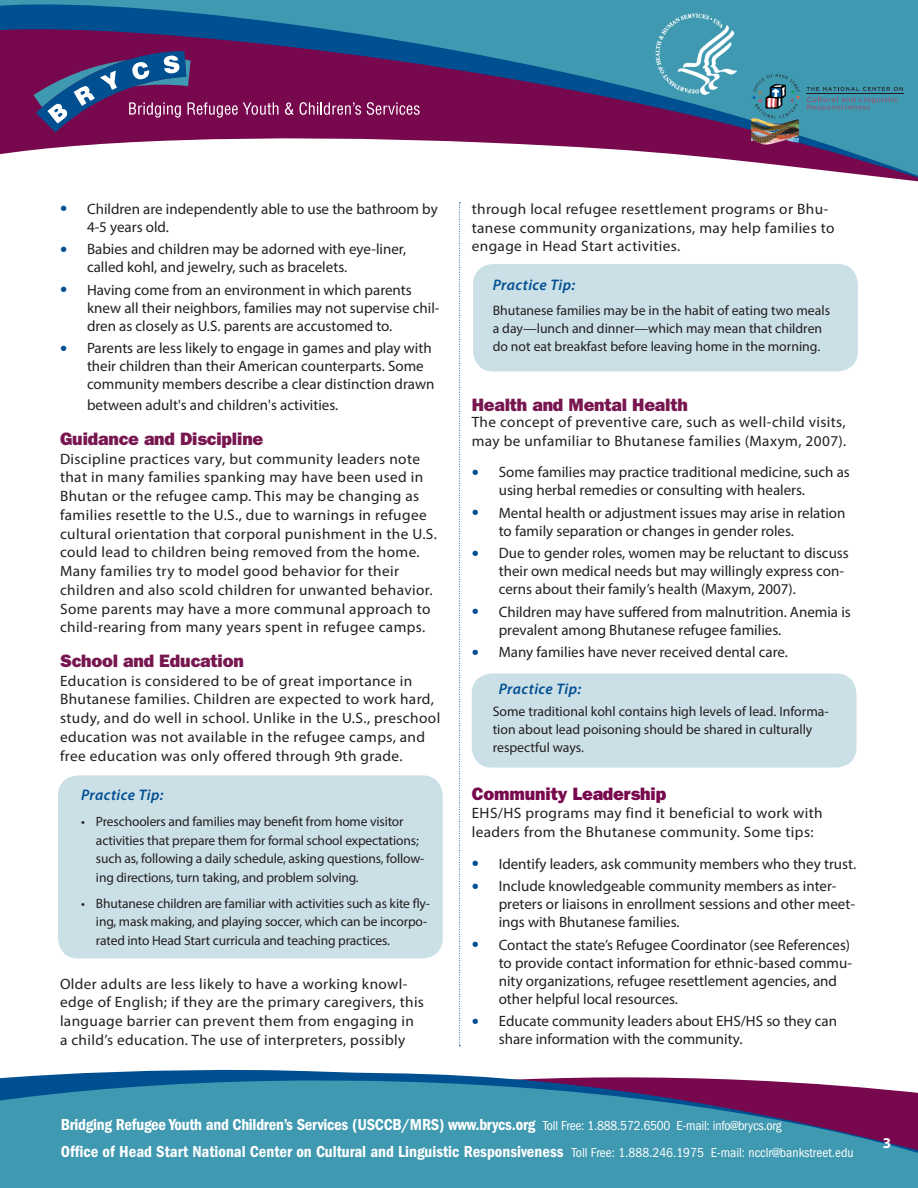
<style>
.page{position:relative;width:918px;height:1188px;background:#fff}
.page>*{position:absolute;margin:0;border:0;box-sizing:border-box;transform-origin:0 0}
.t1{font:25.5px/40.5px "Myriad Pro";color:#004f91;text-align:justify}
.t2{font:18px "ITC Franklin Gothic Std Hvy";letter-spacing:-.01em;color:#78174f}
.t3{font:500 18px "ITC Franklin Gothic Std";color:#fff}
.t4{font:18px "Myriad Pro";color:#fff}
.t5{font:18px "ITC Franklin Gothic Std Hvy";letter-spacing:-.01em;color:#78084d}
.t6{font:16.5px "ITC Franklin Gothic Std Dm Cd";color:#fff}
.t7{font:italic 600 15.3px "Myriad Pro";letter-spacing:.03em;color:#004f91}
.t8{font:15px/18px "Myriad Pro";color:#231f20}
.t9{font:15px/18.8px "Myriad Pro";letter-spacing:.025em;color:#231f20}
.t10{font:700 15px "Myriad Pro";color:#fff}
.t11{font:13.8px/17.7px "Myriad Pro";color:#231f20}
.t12{font:13.5px/18.8px "Myriad Pro";letter-spacing:-.01em;color:#231f20}
.s1{font-family:"ITC Franklin Gothic Std";font-stretch:condensed;font-size:13.5px}
</style>
<div class="page">
<svg style="left:0;top:1069px;width:743px;height:11px"></svg>
<svg style="left:0;top:1080px;width:918px;height:108px;background:#4487a4"></svg>
<svg style="left:0;top:0;width:918px;height:19px;background:#358eab"></svg>
<svg style="left:0;top:19px;width:918px;height:163px"></svg>
<svg style="left:459px;top:202px;width:1px;height:845px"></svg>
<svg style="left:33px;top:51px;width:245px;height:81px;background:#6a2d6a"></svg>
<svg style="left:285px;top:102px;width:76px;height:13px"></svg>
<svg style="left:367px;top:102px;width:53px;height:13px"></svg>
<svg style="left:807px;top:87px;width:96px;height:4px"></svg>
<hr style="left:806px;top:94px;width:98px;height:1px;background:#231f20">
<svg style="left:807px;top:97px;width:91px;height:14px"></svg>
<svg style="left:751px;top:74px;width:49px;height:69px;background:#46899d"></svg>
<img style="left:751px;top:118px;width:48px;height:27px">
<img style="left:643px;top:7px;width:100px;height:99px;border-radius:50px">
<div style="left:472px;top:674px;width:384px;height:94px;background:#cbdfe7;border-radius:20px"></div>
<div style="left:473px;top:264px;width:385px;height:108px;background:#cbdfe7;border-radius:20px"></div>
<div style="left:58px;top:775px;width:385px;height:183px;background:#cbdfe7;border-radius:20px"></div>
<p class="t8" style="left:87px;top:199px;width:352px">Children are independently able to use the bathroom by<br>4-5 years old.</p>
<p class="t8" style="left:87px;top:240px;width:321px">Babies and children may be adorned with eye-liner, called kohl, and jewelry, such as bracelets.</p>
<p class="t8" style="left:87px;top:280px;width:354px">Having come from an environment in which parents knew all their neighbors, families may not supervise chil&shy;dren as closely as U.S. parents are accustomed to.</p>
<p class="t8" style="left:87px;top:339px;width:349px">Parents are less likely to engage in games and play with their children than their American counterparts. Some community members describe a clear distinction drawn</p>
<p class="t8" style="left:87px;top:396px;width:253px">between adult's and children's activities.</p>
<h2 class="t2" style="left:60px;top:428px;width:205px">Guidance and Discipline</h2>
<p class="t9" style="left:60px;top:449px;width:378px">Discipline practices vary, but community leaders note that in many families spanking may have been used in Bhutan or the refugee camp. This may be changing as families resettle to the U.S., due to warnings in refugee cultural orientation that corporal punishment in the U.S. could lead to children being removed from the home.<br>Many families try to model good behavior for their children and also scold children for unwanted behavior.<br>Some parents may have a more communal approach to child-rearing from many years spent in refugee camps.</p>
<h2 class="t2" style="left:60px;top:650px;width:185px">School and Education</h2>
<p class="t9" style="left:60px;top:671px;width:382px">Education is considered to be of great importance in Bhutanese families. Children are expected to work hard, study, and do well in school. Unlike in the U.S., preschool education was not available in the refugee camps, and free education was only offered through 9th grade.</p>
<h3 class="t7" style="left:81px;top:785px;width:84px">Practice Tip:</h3>
<p class="t12" style="left:81px;top:812px;width:5px">•</p>
<h1 class="t1" style="left:60px;top:186px;width:9px">• • •</h1>
<h1 class="t1" style="left:60px;top:326px;width:9px">•</h1>
<p class="t12" style="left:96px;top:812px;width:330px">Preschoolers and families may benefit from home visitor activities that prepare them for formal school expectations; such as, following a daily schedule, asking questions, follow&shy;ing directions, turn taking, and problem solving.</p>
<p class="t12" style="left:96px;top:893px;width:335px">Bhutanese children are familiar with activities such as kite fly&shy;ing, mask making, and playing soccer, which can be incorpo&shy;rated into Head Start curricula and teaching practices.</p>
<p class="t9" style="left:60px;top:974px;width:366px">Older adults are less likely to have a working knowl&shy;edge of English; if they are the primary caregivers, this language barrier can prevent them from engaging in a child’s education. The use of interpreters, possibly</p>
<p class="t12" style="left:81px;top:893px;width:5px">•</p>
<p class="t9" style="left:472px;top:199px;width:364px">through local refugee resettlement programs or Bhu&shy;tanese community organizations, may help families to engage in Head Start activities.</p>
<h3 class="t7" style="left:493px;top:275px;width:84px">Practice Tip:</h3>
<p class="t11" style="left:493px;top:302px;width:339px">Bhutanese families may be in the habit of eating two meals a day—lunch and dinner—which may mean that children do not eat breakfast before leaving home in the morning.</p>
<h2 class="t2" style="left:472px;top:394px;width:218px">Health and Mental Health</h2>
<p class="t9" style="left:472px;top:413px;width:376px">The concept of preventive care, such as well-child visits, may be unfamiliar to Bhutanese families (Maxym, 2007).</p>
<h1 class="t1" style="left:472px;top:450px;width:9px">• • •</h1>
<p class="t8" style="left:499px;top:463px;width:353px">Some families may practice traditional medicine, such as using herbal remedies or consulting with healers.</p>
<p class="t8" style="left:499px;top:504px;width:348px">Mental health or adjustment issues may arise in relation to family separation or changes in gender roles.</p>
<p class="t8" style="left:499px;top:544px;width:352px">Due to gender roles, women may be reluctant to discuss their own medical needs but may willingly express con&shy;cerns about their family’s health (Maxym, 2007).</p>
<p class="t8" style="left:499px;top:603px;width:354px">Children may have suffered from malnutrition. Anemia is prevalent among Bhutanese refugee families.</p>
<p class="t8" style="left:499px;top:643px;width:291px">Many families have never received dental care.</p>
<h3 class="t7" style="left:499px;top:679px;width:84px">Practice Tip:</h3>
<p class="t11" style="left:493px;top:703px;width:337px">Some traditional kohl contains high levels of lead. Informa&shy;tion about lead poisoning should be shared in culturally respectful ways.</p>
<h2 class="t5" style="left:472px;top:783px;width:196px">Community Leadership</h2>
<p class="t9" style="left:472px;top:804px;width:352px">EHS/HS programs may find it beneficial to work with leaders from the Bhutanese community. Some tips:</p>
<h1 class="t1" style="left:472px;top:850px;width:9px;line-height:22.5px">• •</h1>
<h1 class="t1" style="left:472px;top:589px;width:9px">• •</h1>
<p class="t8" style="left:499px;top:854px;width:359px">Identify leaders, ask community members who they trust.</p>
<p class="t8" style="left:499px;top:877px;width:358px">Include knowledgeable community members as inter&shy;preters or liaisons in enrollment sessions and other meet&shy;ings with Bhutanese families.</p>
<p class="t8" style="left:499px;top:935px;width:355px">Contact the state’s Refugee Coordinator (see References) to provide contact information for ethnic-based commu&shy;nity organizations, refugee resettlement agencies, and other helpful local resources.</p>
<p class="t8" style="left:499px;top:1012px;width:340px">Educate community leaders about EHS/HS so they can share information with the community.</p>
<h1 class="t1" style="left:472px;top:922px;width:9px">•</h1>
<h1 class="t1" style="left:472px;top:998px;width:9px">•</h1>
<p class="t6" style="left:61px;top:1115px;width:722px">Bridging Refugee Youth and Children’s Services (USCCB/MRS) www.brycs.org <span class="s1">Toll Free: 1.888.572.6500 E-mail: info@brycs.org</span></p>
<p class="t4" style="left:181px;top:1117px;width:139px">Children’s Services</p>
<p class="t3" style="left:146px;top:1140px;width:210px">Toll Free: 1. 888.572.6500</p>
<p class="t4" style="left:547px;top:1117px;width:228px">and Linguistic Responsiveness</p>
<p class="t3" style="left:559px;top:1140px;width:205px">Toll Free: 1.888.246.1975</p>
<p class="t6" style="left:61px;top:1142px;width:794px">Office of Head Start National Center on Cultural and Linguistic Responsiveness <span class="s1">Toll Free: 1.888.246.1975 E-mail: ncclr@bankstreet.edu</span></p>
<p class="t10" style="left:883px;top:1133px;width:10px">3</p>
</div>
